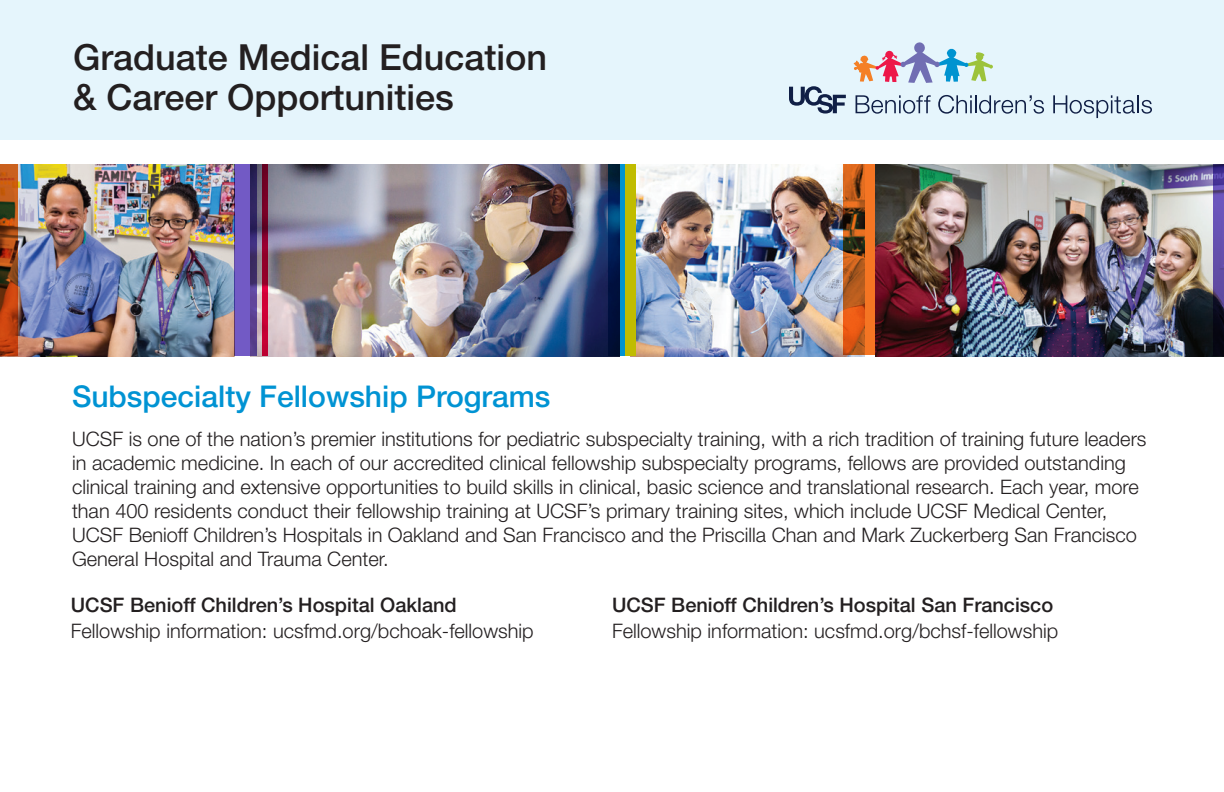
<style>
.page{position:relative;width:1224px;height:792px;background:#fff}
.page>*{position:absolute;margin:0;border:0;box-sizing:border-box;transform-origin:0 0}
.t1{font:500 36px/40px "Helvetica Neue LT Std";color:#231f20}
.t2{font:500 30px "Helvetica Neue LT Std";color:#0093d3}
.t3{font:300 20px/24px "Helvetica Neue LT Std";color:#231f20}
.t4{font:500 20px "Helvetica Neue LT Std";color:#231f20}
</style>
<div class="page">
<img style="left:18px;top:164px;width:217px;height:192px">
<img style="left:636px;top:164px;width:229px;height:192px">
<img style="left:257px;top:164px;width:351px;height:192px">
<svg style="left:0;top:164px;width:18px;height:192px;background:#a04413"></svg>
<svg style="left:235px;top:164px;width:22px;height:192px;background:#624cab"></svg>
<svg style="left:262px;top:164px;width:6px;height:192px"></svg>
<svg style="left:608px;top:164px;width:17px;height:192px;background:#004072"></svg>
<div style="left:625px;top:164px;width:11px;height:192px;background:#c0bc00"></div>
<svg style="left:844px;top:164px;width:32px;height:191px;background:#bd5a1c"></svg>
<img style="left:876px;top:164px;width:337px;height:192px">
<svg style="left:1213px;top:164px;width:11px;height:192px;background:#45377d"></svg>
<div style="left:0;top:0;width:1224px;height:139px;background:#e5f5fc"></div>
<svg style="left:854px;top:42px;width:139px;height:41px"></svg>
<svg style="left:856px;top:95px;width:75px;height:19px"></svg>
<svg style="left:938px;top:95px;width:106px;height:19px"></svg>
<svg style="left:1053px;top:95px;width:99px;height:23px"></svg>
<svg style="left:789px;top:86px;width:57px;height:28px"></svg>
<p class="t1" style="left:73px;top:37px;width:476px">Graduate Medical Education &amp; Career Opportunities</p>
<p class="t2" style="left:72px;top:379px;width:480px">Subspecialty Fellowship Programs</p>
<p class="t3" style="left:72px;top:426px;width:1076px">UCSF is one of the nation’s premier institutions for pediatric subspecialty training, with a rich tradition of training future leaders in academic medicine. In each of our accredited clinical fellowship subspecialty programs, fellows are provided outstanding clinical training and extensive opportunities to build skills in clinical, basic science and translational research. Each year, more than 400 residents conduct their fellowship training at UCSF’s primary training sites, which include UCSF Medical Center, UCSF Benioff Children’s Hospitals in Oakland and San Francisco and the Priscilla Chan and Mark Zuckerberg San Francisco General Hospital and Trauma Center.</p>
<p class="t4" style="left:71px;top:593px;width:388px">UCSF Benioff Children’s Hospital Oakland</p>
<p class="t3" style="left:71px;top:618px;width:464px">Fellowship information: ucsfmd.org/bchoak-fellowship</p>
<p class="t4" style="left:612px;top:593px;width:443px">UCSF Benioff Children’s Hospital San Francisco</p>
<p class="t3" style="left:612px;top:618px;width:448px">Fellowship information: ucsfmd.org/bchsf-fellowship</p>
</div>
